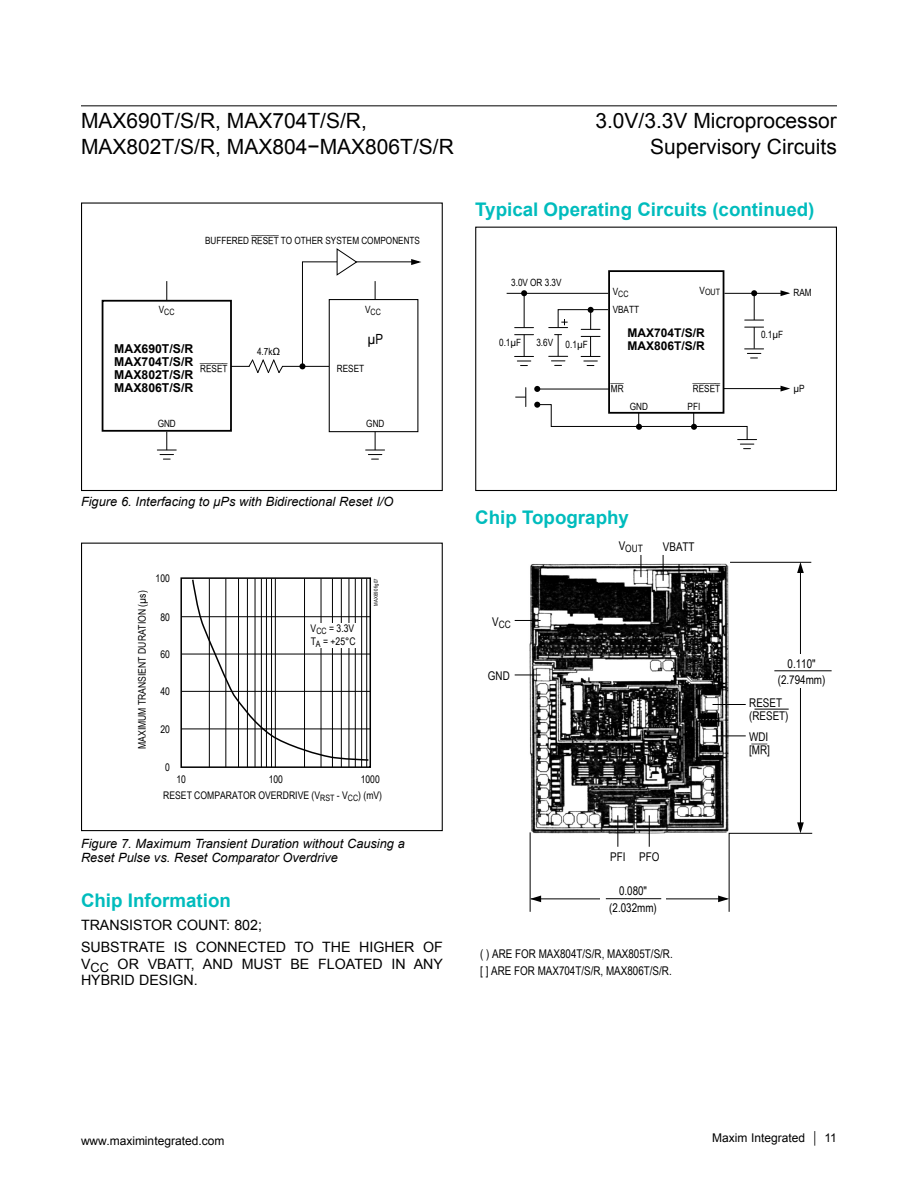
<style>
.page{position:relative;width:918px;height:1188px;background:#fff}
.page>*{position:absolute;margin:0;border:0;box-sizing:border-box;transform-origin:0 0}
.t1{font:21px/25.2px "Arial";color:#000}
.t2{font:700 18.75px "Arial";color:#00bcbd}
.t3{font:14.25px/21.9px "Arial";color:#000}
.t4{font:13.95px "Arial Narrow";color:#000}
.t5{font:italic 12.75px/14.4px "Arial";color:#000}
.t6{font:700 12.3px/13px "Arial";color:#000;text-align:justify}
.t7{font:12px/16.6px "Arial Narrow";color:#000}
.t8{font:12px "Arial";color:#000}
.t9{font:700 12px/13.2px "Arial";color:#000}
.t10{font:10.5px/12.6px "Arial Narrow";color:#000}
.t11{font:10.2px "Arial Narrow";color:#000}
.t12{font:10.05px "Arial Narrow";color:#000}
.t13{font:10.05px "Arial Narrow Overbar";color:#000}
.t14{font:8.7px "Arial Narrow";color:#000}
.t15{font:5.25px "Arial Narrow";color:#000}
.s1{font-family:"Arial Narrow Overbar"}
</style>
<div class="page">
<div style="left:102px;top:300px;width:130px;height:132px;border:2px solid #000"></div>
<svg style="left:157px;top:432px;width:19px;height:28px"></svg>
<svg style="left:231px;top:359px;width:53px;height:15px"></svg>
<hr style="left:282px;top:366px;width:47px;height:1px;background:#000">
<svg style="left:166px;top:281px;width:1px;height:19px"></svg>
<div style="left:329px;top:299px;width:89px;height:133px;border:1px solid #000"></div>
<svg style="left:366px;top:432px;width:19px;height:28px"></svg>
<svg style="left:299px;top:248px;width:122px;height:121px"></svg>
<div style="left:81px;top:202px;width:362px;height:289px;border:1px solid #000"></div>
<hr style="left:275px;top:579px;width:1px;height:188px;background:#000">
<hr style="left:321px;top:579px;width:1px;height:188px;background:#000">
<hr style="left:332px;top:579px;width:1px;height:188px;background:#000">
<hr style="left:341px;top:579px;width:1px;height:188px;background:#000">
<hr style="left:349px;top:579px;width:1px;height:188px;background:#000">
<hr style="left:355px;top:579px;width:1px;height:188px;background:#000">
<hr style="left:361px;top:579px;width:1px;height:188px;background:#000">
<hr style="left:366px;top:579px;width:1px;height:188px;background:#000">
<hr style="left:304px;top:579px;width:1px;height:188px;background:#000">
<hr style="left:226px;top:579px;width:1px;height:188px;background:#000">
<hr style="left:238px;top:579px;width:1px;height:188px;background:#000">
<hr style="left:247px;top:579px;width:1px;height:188px;background:#000">
<hr style="left:255px;top:579px;width:1px;height:188px;background:#000">
<hr style="left:261px;top:579px;width:1px;height:188px;background:#000">
<hr style="left:266px;top:579px;width:1px;height:188px;background:#000">
<hr style="left:271px;top:579px;width:1px;height:188px;background:#000">
<hr style="left:209px;top:579px;width:1px;height:188px;background:#000">
<hr style="left:181px;top:616px;width:189px;height:1px;background:#000">
<hr style="left:181px;top:654px;width:189px;height:1px;background:#000">
<hr style="left:181px;top:691px;width:189px;height:1px;background:#000">
<hr style="left:181px;top:729px;width:189px;height:1px;background:#000">
<div style="left:180px;top:577px;width:191px;height:191px;border:2px solid #000"></div>
<svg style="left:191px;top:578px;width:179px;height:184px"></svg>
<div style="left:81px;top:543px;width:362px;height:288px;border:1px solid #000"></div>
<div style="left:608px;top:270px;width:116px;height:144px;border:2px solid #000"></div>
<hr style="left:507px;top:293px;width:101px;height:1px;background:#000">
<hr style="left:723px;top:388px;width:64px;height:1px;background:#000">
<hr style="left:724px;top:293px;width:64px;height:1px;background:#000">
<svg style="left:549px;top:307px;width:60px;height:59px"></svg>
<svg style="left:521px;top:290px;width:6px;height:6px"></svg>
<hr style="left:539px;top:389px;width:70px;height:1px;background:#000">
<svg style="left:534px;top:386px;width:6px;height:6px"></svg>
<svg style="left:515px;top:327px;width:19px;height:1px"></svg>
<svg style="left:515px;top:334px;width:19px;height:32px"></svg>
<hr style="left:524px;top:293px;width:1px;height:35px;background:#000">
<svg style="left:515px;top:388px;width:11px;height:19px"></svg>
<svg style="left:534px;top:402px;width:223px;height:47px"></svg>
<svg style="left:745px;top:327px;width:19px;height:32px"></svg>
<svg style="left:745px;top:290px;width:19px;height:31px"></svg>
<svg style="left:781px;top:290px;width:9px;height:6px"></svg>
<svg style="left:781px;top:386px;width:9px;height:6px"></svg>
<div style="left:475px;top:227px;width:362px;height:264px;border:1px solid #000"></div>
<hr style="left:81px;top:105px;width:756px;height:1px;background:#000">
<img style="left:528px;top:563px;width:203px;height:271px">
<hr style="left:713px;top:704px;width:33px;height:1px;background:#000">
<svg style="left:515px;top:620px;width:26px;height:1px"></svg>
<svg style="left:515px;top:675px;width:26px;height:1px"></svg>
<svg style="left:663px;top:555px;width:1px;height:26px"></svg>
<svg style="left:641px;top:555px;width:1px;height:22px"></svg>
<hr style="left:617px;top:815px;width:1px;height:32px;background:#000">
<hr style="left:649px;top:815px;width:1px;height:32px;background:#000">
<hr style="left:730px;top:562px;width:81px;height:1px;background:#000">
<hr style="left:800px;top:570px;width:1px;height:254px;background:#000">
<div style="left:791px;top:655px;width:20px;height:33px;background:#fff"></div>
<hr style="left:774px;top:670px;width:58px;height:1px;background:#000">
<hr style="left:530px;top:832px;width:1px;height:80px;background:#000">
<hr style="left:531px;top:898px;width:196px;height:1px;background:#000">
<div style="left:600px;top:881px;width:66px;height:34px;background:#fff"></div>
<hr style="left:606px;top:898px;width:55px;height:1px;background:#000">
<hr style="left:713px;top:735px;width:33px;height:1px;background:#000">
<hr style="left:755px;top:709px;width:34px;height:1px;background:#000">
<svg style="left:530px;top:896px;width:11px;height:6px"></svg>
<svg style="left:797px;top:562px;width:7px;height:11px"></svg>
<svg style="left:718px;top:822px;width:95px;height:90px"></svg>
<h1 class="t1" style="left:81px;top:110px;width:374px">MAX690T/S/R, MAX704T/S/R,<br>MAX802T/S/R, MAX804−MAX806T/S/R</h1>
<h1 class="t1" style="left:595px;top:110px;width:243px;text-align:right">3.0V/3.3V Microprocessor<br>Supervisory Circuits</h1>
<p class="t14" style="left:159px;top:309px;width:17px"><sup>V</sup>CC</p>
<p class="t12" style="left:205px;top:237px;width:217px">BUFFERED <span class="s1">RESET</span> TO OTHER SYSTEM COMPONENTS</p>
<p class="t14" style="left:365px;top:309px;width:17px"><sup>V</sup>CC</p>
<p class="t6" style="left:114px;top:343px;width:80px">MAX690T/S/R MAX704T/S/R MAX802T/S/R MAX806T/S/R</p>
<p class="t13" style="left:200px;top:363px;width:29px">RESET</p>
<p class="t12" style="left:257px;top:347px;width:25px">4.7kΩ</p>
<p class="t4" style="left:368px;top:334px;width:17px">µP</p>
<p class="t12" style="left:337px;top:365px;width:29px">RESET</p>
<p class="t12" style="left:158px;top:420px;width:20px">GND</p>
<p class="t12" style="left:366px;top:420px;width:20px">GND</p>
<p class="t5" style="left:81px;top:495px;width:314px">Figure 6. Interfacing to μPs with Bidirectional Reset I/O</p>
<p class="t10" style="left:137px;top:749px;width:160px;rotate:-90deg">MAXIMUM TRANSIENT DURATION (µs)</p>
<p class="t10" style="left:156px;top:573px;width:16px">100</p>
<p class="t10" style="left:160px;top:612px;width:11px">80</p>
<p class="t10" style="left:160px;top:649px;width:11px">60</p>
<p class="t10" style="left:160px;top:686px;width:11px">40</p>
<p class="t10" style="left:160px;top:724px;width:11px">20</p>
<p class="t10" style="left:165px;top:762px;width:6px">0</p>
<p class="t10" style="left:311px;top:623px;width:46px">V<sub>CC</sub> = 3.3V<br>T<sub>A</sub> = +25°C</p>
<p class="t15" style="left:374px;top:606px;width:29px;rotate:-90deg">MAX690 fig07</p>
<p class="t10" style="left:176px;top:774px;width:11px">10</p>
<p class="t10" style="left:269px;top:774px;width:16px">100</p>
<p class="t10" style="left:361px;top:774px;width:21px">1000</p>
<p class="t10" style="left:163px;top:790px;width:220px">RESET COMPARATOR OVERDRIVE (V<sub>RST</sub> - V<sub>CC</sub>) (mV)</p>
<p class="t5" style="left:81px;top:837px;width:325px">Figure 7. Maximum Transient Duration without Causing a<br>Reset Pulse vs. Reset Comparator Overdrive</p>
<h2 class="t2" style="left:81px;top:894px;width:151px">Chip Information</h2>
<p class="t3" style="left:81px;top:916px;width:363px">TRANSISTOR COUNT: 802;<br>SUBSTRATE IS CONNECTED TO THE HIGHER OF</p>
<p class="t3" style="left:81px;top:957px;width:364px;line-height:16.5px">V<sub>CC</sub> OR VBATT, AND MUST BE FLOATED IN ANY<br>HYBRID DESIGN.</p>
<h2 class="t2" style="left:475px;top:202px;width:341px">Typical Operating Circuits (continued)</h2>
<p class="t12" style="left:511px;top:279px;width:52px">3.0V OR 3.3V</p>
<p class="t12" style="left:499px;top:339px;width:24px">0.1µF</p>
<p class="t12" style="left:536px;top:339px;width:18px">3.6V</p>
<p class="t12" style="left:566px;top:340px;width:24px">0.1µF</p>
<p class="t14" style="left:613px;top:291px;width:17px"><sup>V</sup>CC</p>
<p class="t12" style="left:613px;top:306px;width:28px">VBATT</p>
<p class="t14" style="left:700px;top:289px;width:22px"><sup>V</sup>OUT</p>
<p class="t9" style="left:628px;top:328px;width:79px">MAX704T/S/R<br>MAX806T/S/R</p>
<p class="t13" style="left:611px;top:383px;width:14px">MR</p>
<p class="t12" style="left:630px;top:402px;width:20px">GND</p>
<p class="t13" style="left:693px;top:383px;width:29px">RESET</p>
<p class="t12" style="left:688px;top:402px;width:14px">PFI</p>
<p class="t12" style="left:794px;top:288px;width:20px">RAM</p>
<p class="t12" style="left:761px;top:331px;width:24px">0.1µF</p>
<p class="t12" style="left:794px;top:385px;width:13px">µP</p>
<h2 class="t2" style="left:475px;top:510px;width:155px">Chip Topography</h2>
<p class="t11" style="left:492px;top:620px;width:20px"><sup>V</sup>CC</p>
<p class="t7" style="left:488px;top:668px;width:23px">GND</p>
<p class="t11" style="left:619px;top:545px;width:26px"><sup>V</sup>OUT</p>
<p class="t7" style="left:663px;top:540px;width:33px">VBATT</p>
<p class="t7" style="left:610px;top:850px;width:51px">PFI PFO</p>
<p class="t7" style="left:609px;top:884px;width:49px;text-align:center">0.080" (2.032mm)</p>
<p class="t7" style="left:480px;top:947px;width:194px">( ) ARE FOR MAX804T/S/R, MAX805T/S/R. [ ] ARE FOR MAX704T/S/R, MAX806T/S/R.</p>
<p class="t7" style="left:778px;top:656px;width:49px;text-align:center">0.110" (2.794mm)</p>
<p class="t7" style="left:749px;top:698px;width:41px;line-height:12.9px">RESET (RESET)</p>
<p class="t7" style="left:749px;top:732px;width:22px;line-height:12.9px">WDI [<span class="s1">MR</span>]</p>
<p class="t8" style="left:81px;top:1136px;width:145px">www.maximintegrated.com</p>
<p class="t8" style="left:712px;top:1133px;width:126px">Maxim Integrated │ 11</p>
</div>
